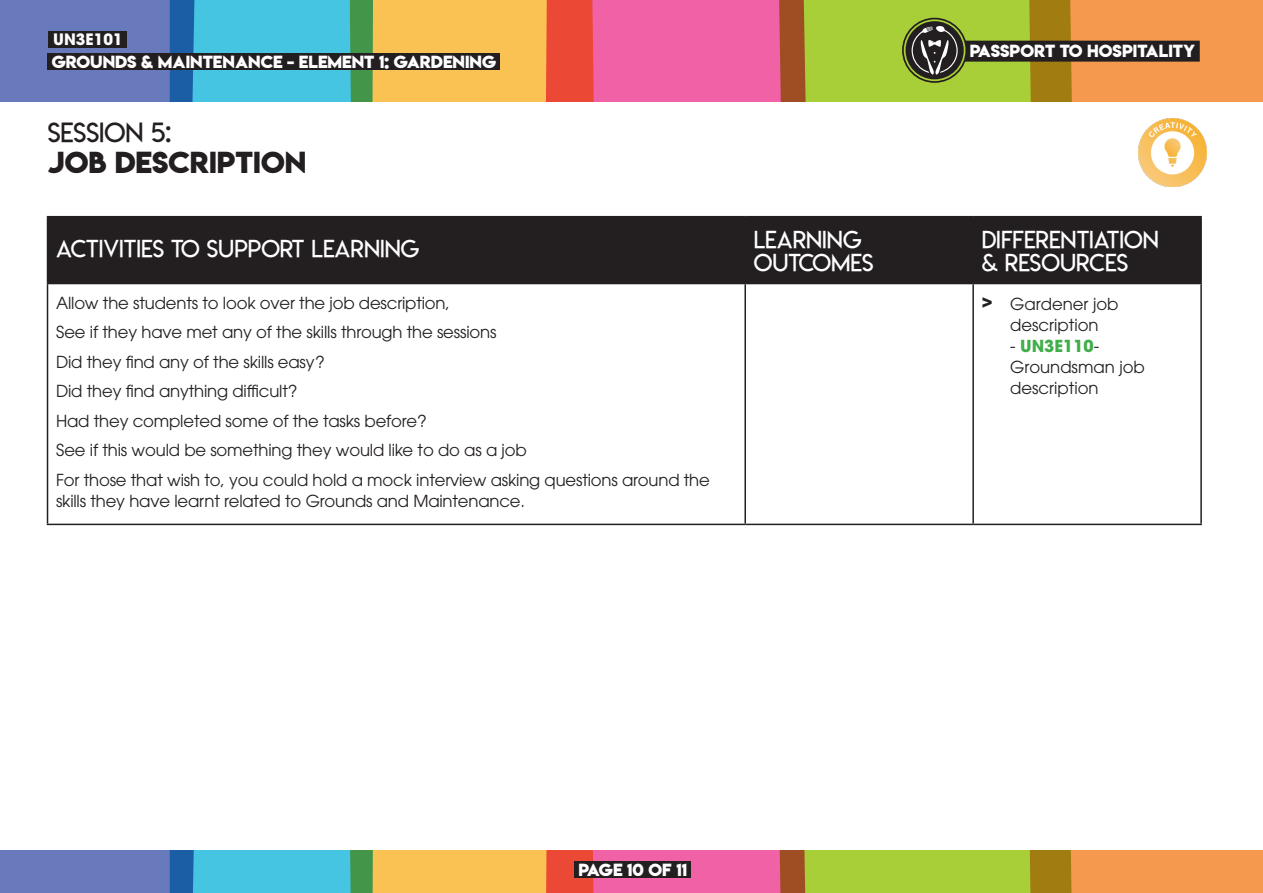
<style>
.page{position:relative;width:1263px;height:893px;background:#fff}
.page>*{position:absolute;margin:0;border:0;box-sizing:border-box;transform-origin:0 0}
.t1{font:27px/30px "Lemon Milkbold";color:#231f20}
.t2{font:24px/22.5px "Lemon Milklight";color:#fff}
.t3{font:16.5px/21px "ITC Avant Garde Pro";letter-spacing:-.01em;color:#231f20}
.t4{font:15.6px "Lemon Milkbold";color:#fff}
.t5{font:700 15.6px "ITC Avant Garde Pro";color:#fff}
.s1{font-family:"Lemon Milklight"}
.s2{font-weight:700;color:#40ae49}
</style>
<div class="page">
<div style="left:48px;top:217px;width:1152px;height:66px;background:#231f20"></div>
<hr style="left:47px;top:216px;width:698px;height:1px;background:#231f20">
<hr style="left:47px;top:217px;width:1px;height:66px;background:#231f20">
<hr style="left:745px;top:216px;width:228px;height:1px;background:#231f20">
<hr style="left:744px;top:217px;width:2px;height:66px;background:#231f20">
<hr style="left:973px;top:216px;width:229px;height:1px;background:#231f20">
<hr style="left:972px;top:217px;width:2px;height:66px;background:#231f20">
<hr style="left:1200px;top:217px;width:2px;height:66px;background:#231f20">
<hr style="left:47px;top:283px;width:698px;height:1px;background:#231f20">
<hr style="left:47px;top:284px;width:1px;height:240px;background:#231f20">
<hr style="left:745px;top:283px;width:228px;height:1px;background:#231f20">
<hr style="left:744px;top:284px;width:2px;height:240px;background:#231f20">
<hr style="left:973px;top:283px;width:229px;height:1px;background:#231f20">
<hr style="left:972px;top:284px;width:2px;height:240px;background:#231f20">
<hr style="left:1200px;top:284px;width:2px;height:240px;background:#231f20">
<hr style="left:47px;top:524px;width:698px;height:1px;background:#231f20">
<hr style="left:745px;top:524px;width:228px;height:1px;background:#231f20">
<hr style="left:973px;top:524px;width:229px;height:1px;background:#231f20">
<img style="left:1138px;top:119px;width:68px;height:67px">
<svg style="left:0;top:851px;width:1263px;height:42px;background:#af9c74"></svg>
<div style="left:574px;top:862px;width:117px;height:16px;background:#231f20"></div>
<svg style="left:0;top:0;width:1263px;height:102px;background:#ad9171"></svg>
<div style="left:902px;top:18px;width:65px;height:65px;border:2px solid #231f20;border-radius:50%"></div>
<div style="left:48px;top:53px;width:452px;height:17px;background:#231f20"></div>
<div style="left:49px;top:31px;width:78px;height:17px;background:#231f20"></div>
<p class="t5" style="left:53px;top:29px;width:71px">UN3E101</p>
<p class="t4" style="left:52px;top:50px;width:446px">GROUNDS &amp; MAINTENANCE - ELEMENT 1: GARDENING</p>
<h2 class="t1" style="left:48px;top:117px;width:260px"><span class="s1">SESSION 5:<br></span>JOB DESCRIPTION</h2>
<p class="t4" style="left:970px;top:40px;width:227px">PASSPORT TO HOSPITALITY</p>
<p class="t2" style="left:56px;top:237px;width:365px">ACTIVITIES TO SUPPORT LEARNING</p>
<p class="t2" style="left:754px;top:229px;width:121px">LEARNING<br>OUTCOMES</p>
<p class="t2" style="left:982px;top:229px;width:179px">DIFFERENTIATION &amp; RESOURCES</p>
<p class="t3" style="left:56px;top:292px;width:395px">Allow the students to look over the job description,</p>
<p class="t3" style="left:56px;top:321px;width:442px">See if they have met any of the skills through the sessions</p>
<p class="t3" style="left:56px;top:351px;width:270px">Did they find any of the skills easy?</p>
<p class="t3" style="left:56px;top:380px;width:243px">Did they find anything difficult?</p>
<p class="t3" style="left:56px;top:410px;width:372px">Had they completed some of the tasks before?</p>
<p class="t3" style="left:56px;top:439px;width:472px">See if this would be something they would like to do as a job</p>
<p class="t3" style="left:56px;top:469px;width:655px">For those that wish to, you could hold a mock interview asking questions around the skills they have learnt related to Grounds and Maintenance.</p>
<p class="t3" style="left:982px;top:293px;width:138px;text-align:center"><sup>&gt;</sup> Gardener job description</p>
<p class="t3" style="left:1010px;top:335px;width:136px">- <span class="s2">UN3E110</span>-<br>Groundsman job description</p>
<p class="t4" style="left:579px;top:859px;width:110px">PAGE 10 OF 11</p>
</div>
